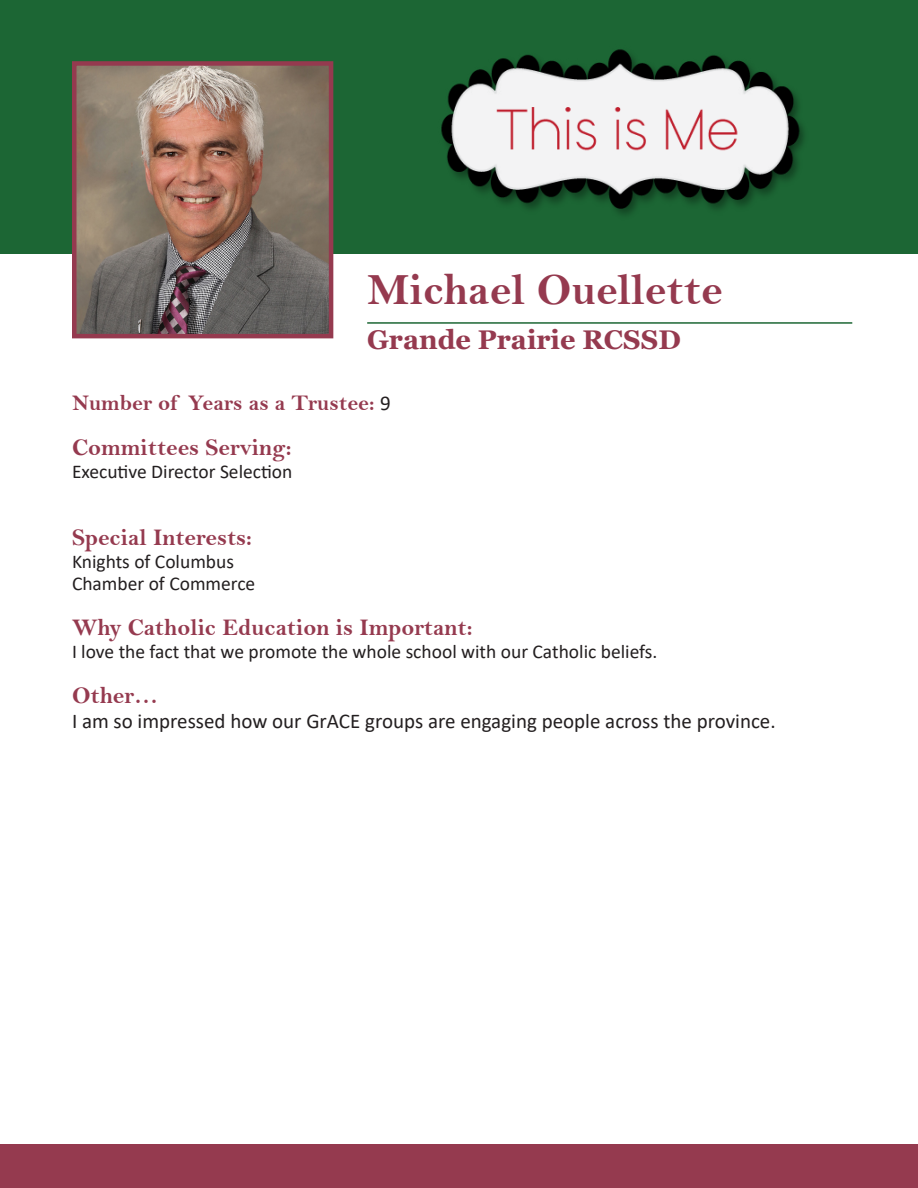
<style>
.page{position:relative;width:918px;height:1188px;background:#fff}
.page>*{position:absolute;margin:0;border:0;box-sizing:border-box;transform-origin:0 0}
.t1{font:45px "Bell MT Bold";color:#953a4f}
.t2{font:700 27px "Georgia";color:#953a4f}
.t3{font:24px "Bell MT Bold";color:#953a4f}
.t4{font:22.5px "Bell MT Bold";color:#953a4f}
.t5{font:21px "Calibri";color:#231f20}
.t6{font:19.5px "Calibri";color:#231f20}
.s1{font-family:"Calibri";font-size:21px;color:#231f20}
</style>
<div class="page">
<div style="left:0;top:0;width:918px;height:254px;background:#1c6634"></div>
<img style="left:77px;top:66px;width:251px;height:267px">
<div style="left:72px;top:61px;width:261px;height:277px;border:4px solid #953a4f"></div>
<div style="left:0;top:1145px;width:918px;height:43px;background:#953a4f"></div>
<img style="left:441px;top:49px;width:363px;height:166px">
<hr style="left:367px;top:322px;width:485px;height:2px;background:#1c6634">
<p class="t1" style="left:367px;top:263px;width:357px">Michael Ouellette</p>
<p class="t2" style="left:367px;top:322px;width:315px">Grande Prairie RCSSD</p>
<p class="t4" style="left:72px;top:390px;width:320px">Number of Years as a Trustee: <span class="s1">9</span></p>
<p class="t3" style="left:72px;top:433px;width:221px">Committees Serving:</p>
<p class="t6" style="left:72px;top:458px;width:222px">Executive Director Selection</p>
<p class="t3" style="left:72px;top:523px;width:182px">Special Interests:</p>
<p class="t6" style="left:72px;top:548px;width:164px">Knights of Columbus</p>
<p class="t6" style="left:72px;top:570px;width:185px">Chamber of Commerce</p>
<p class="t3" style="left:72px;top:613px;width:402px">Why Catholic Education is Important:</p>
<p class="t6" style="left:72px;top:638px;width:587px">I love the fact that we promote the whole school with our Catholic beliefs.</p>
<p class="t3" style="left:72px;top:681px;width:88px">Other…</p>
<p class="t5" style="left:72px;top:706px;width:705px">I am so impressed how our GrACE groups are engaging people across the province.</p>
</div>
